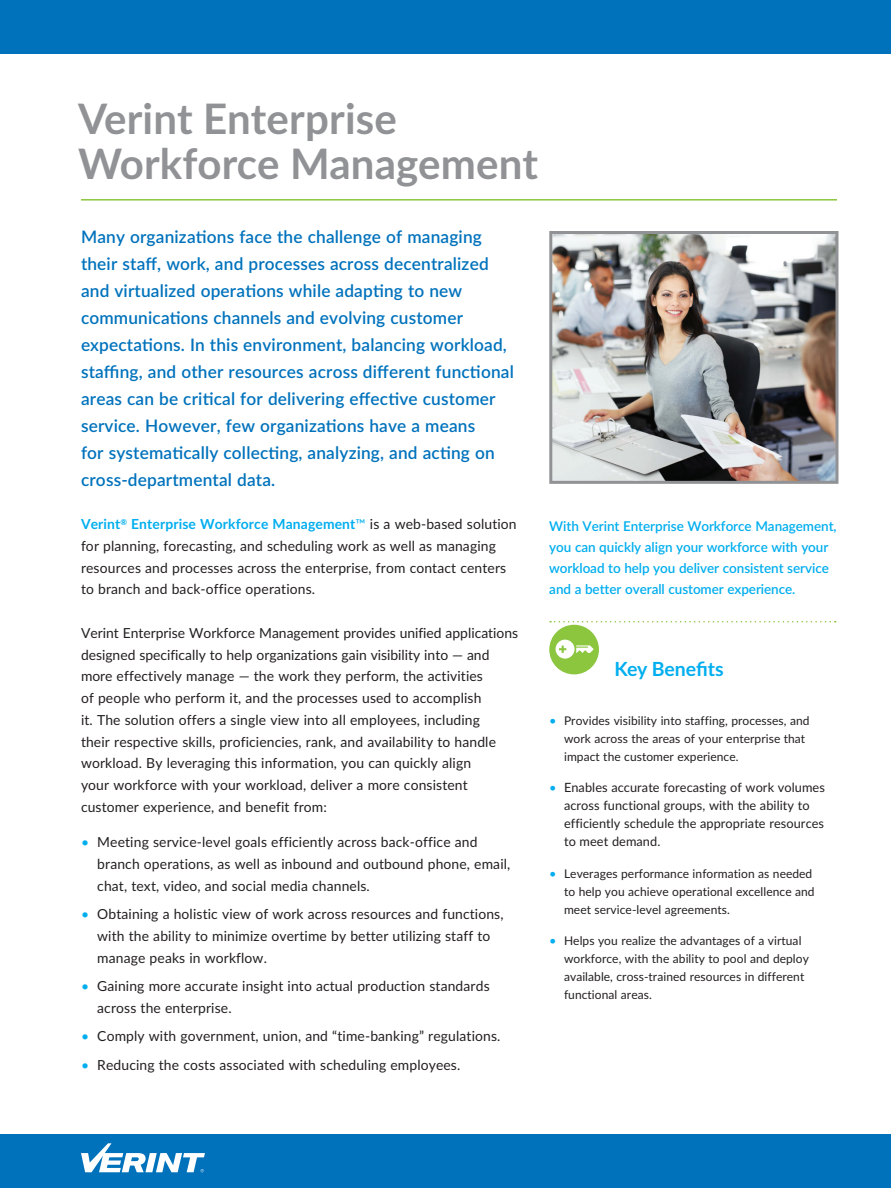
<style>
.page{position:relative;width:891px;height:1188px;background:#fff}
.page>*{position:absolute;margin:0;border:0;box-sizing:border-box;transform-origin:0 0}
.t1{font:700 42px/45px "Lato";letter-spacing:.005em;color:#919295}
.t2{font:700 19.5px "Lato";letter-spacing:-.005em;color:#00aeef}
.t3{font:600 17.25px/27px "Lato";letter-spacing:.01em;color:#0072bc}
.t4{font:13.8px/21.8px "Lato";letter-spacing:.01em;color:#231f20}
.t5{font:600 13.5px/21px "Lato";letter-spacing:-.005em;color:#00aeef}
.t6{font:12.75px/18px "Lato";letter-spacing:.005em;color:#231f20}
.t7{font:12px/18px "Lato";letter-spacing:.005em;color:#231f20}
.s1{font-weight:700;color:#00aeef}
.s2{font-size:13.5px;color:#00aeef}
.s3{color:#00aeef}
.s4{font-size:12.75px;color:#00aeef}
</style>
<div class="page">
<div style="left:0;top:0;width:891px;height:54px;background:#0072bc"></div>
<svg style="left:550px;top:621px;width:286px;height:1px"></svg>
<div style="left:0;top:1134px;width:891px;height:54px;background:#0072bc"></div>
<svg style="left:81px;top:1143px;width:124px;height:29px"></svg>
<div style="left:549px;top:625px;width:50px;height:49px;background:#8bc63e;border-radius:50%"></div>
<svg style="left:556px;top:640px;width:38px;height:19px"></svg>
<hr style="left:81px;top:199px;width:756px;height:2px;background:#8bc63e">
<img style="left:553px;top:235px;width:281px;height:245px">
<div style="left:549px;top:231px;width:289px;height:253px;border:3px solid #919295"></div>
<h1 class="t1" style="left:78px;top:94px;width:462px">Verint Enterprise<br>Workforce Management</h1>
<p class="t3" style="left:81px;top:223px;width:434px">Many organizations face the challenge of managing their staff, work, and processes across decentralized and virtualized operations while adapting to new communications channels and evolving customer expectations. In this environment, balancing workload, staffing, and other resources across different functional areas can be critical for delivering effective customer service. However, few organizations have a means<br>for systematically collecting, analyzing, and acting on cross-departmental data.</p>
<p class="t4" style="left:81px;top:513px;width:437px"><span class="s1">Verint</span><sup>®</sup> <span class="s1">Enterprise Workforce Management</span><span class="s2">™</span> is a web-based solution for planning, forecasting, and scheduling work as well as managing resources and processes across the enterprise, from contact centers to branch and back-office operations.</p>
<p class="t4" style="left:81px;top:621px;width:439px">Verint Enterprise Workforce Management provides unified applications designed specifically to help organizations gain visibility into — and more effectively manage — the work they perform, the activities<br>of people who perform it, and the processes used to accomplish<br>it. The solution offers a single view into all employees, including<br>their respective skills, proficiencies, rank, and availability to handle workload. By leveraging this information, you can quickly align<br>your workforce with your workload, deliver a more consistent customer experience, and benefit from:</p>
<p class="t4" style="left:97px;top:831px;width:415px;text-indent:-16px"><span class="s3">•</span> Meeting service-level goals efficiently across back-office and branch operations, as well as inbound and outbound phone, email, chat, text, video, and social media channels.</p>
<p class="t4" style="left:97px;top:903px;width:408px;text-indent:-16px"><span class="s3">•</span> Obtaining a holistic view of work across resources and functions, with the ability to minimize overtime by better utilizing staff to manage peaks in workflow.</p>
<p class="t4" style="left:97px;top:975px;width:394px;text-indent:-16px"><span class="s3">•</span> Gaining more accurate insight into actual production standards across the enterprise.</p>
<p class="t4" style="left:81px;top:1025px;width:421px"><span class="s3">•</span> Comply with government, union, and “time-banking” regulations.</p>
<p class="t4" style="left:81px;top:1054px;width:381px"><span class="s3">•</span> Reducing the costs associated with scheduling employees.</p>
<p class="t5" style="left:549px;top:515px;width:289px">With Verint Enterprise Workforce Management, you can quickly align your workforce with your workload to help you deliver consistent service and a better overall customer experience.</p>
<h2 class="t2" style="left:614px;top:654px;width:111px">Key Benefits</h2>
<p class="t7" style="left:564px;top:711px;width:247px;text-indent:-15px"><span class="s4">•</span> Provides visibility into staffing, processes, and work across the areas of your enterprise that impact the customer experience.</p>
<p class="t6" style="left:564px;top:778px;width:262px;text-indent:-15px"><span class="s3">•</span> Enables accurate forecasting of work volumes across functional groups, with the ability to efficiently schedule the appropriate resources to meet demand.</p>
<p class="t7" style="left:564px;top:864px;width:252px;text-indent:-15px"><span class="s4">•</span> Leverages performance information as needed to help you achieve operational excellence and meet service-level agreements.</p>
<p class="t7" style="left:564px;top:931px;width:246px;text-indent:-15px"><span class="s4">•</span> Helps you realize the advantages of a virtual workforce, with the ability to pool and deploy available, cross-trained resources in different functional areas.</p>
</div>
